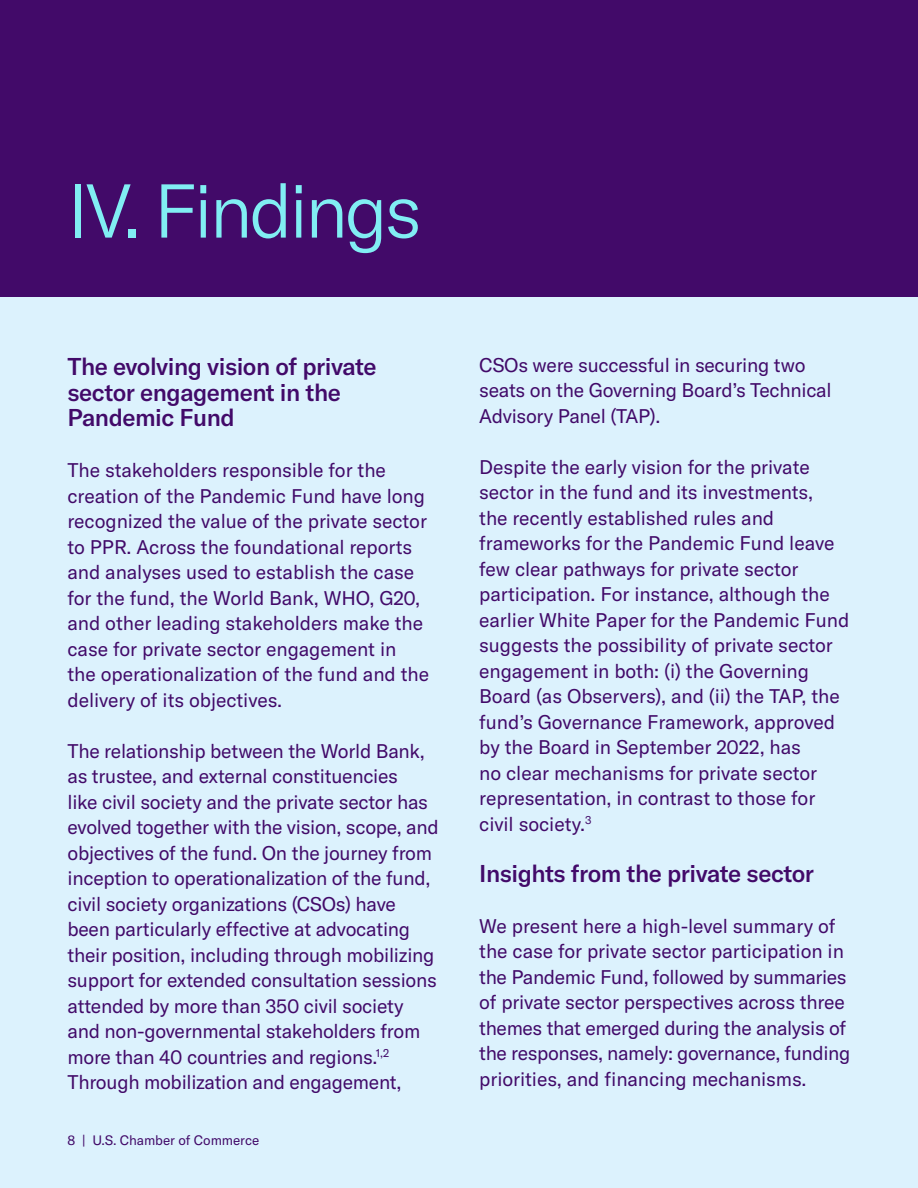
<style>
.page{position:relative;width:918px;height:1188px;background:#dcf2fd}
.page>*{position:absolute;margin:0;border:0;box-sizing:border-box;transform-origin:0 0}
.t1{font:300 75px "GT America";letter-spacing:-.05em;color:#81eef3}
.t2{font:500 24px/25.5px "GT America";letter-spacing:-.02em;color:#420a69}
.t3{font:19.5px/25.5px "GT America";letter-spacing:-.01em;color:#420a69}
.t4{font:13.5px "GT America";letter-spacing:-.005em;color:#420a69}
</style>
<div class="page">
<div style="left:0;top:0;width:918px;height:296px;background:#420a69"></div>
<h1 class="t1" style="left:68px;top:167px;width:356px">IV. Findings</h1>
<p class="t2" style="left:68px;top:354px;width:311px">The evolving vision of private sector engagement in the<br>Pandemic Fund</p>
<p class="t3" style="left:68px;top:458px;width:363px">The stakeholders responsible for the creation of the Pandemic Fund have long recognized the value of the private sector to PPR. Across the foundational reports and analyses used to establish the case for the fund, the World Bank, WHO, G20, and other leading stakeholders make the case for private sector engagement in the operationalization of the fund and the delivery of its objectives.</p>
<p class="t3" style="left:67px;top:738px;width:373px">The relationship between the World Bank, as trustee, and external constituencies<br>like civil society and the private sector has evolved together with the vision, scope, and objectives of the fund. On the journey from inception to operationalization of the fund, civil society organizations (CSOs) have been particularly effective at advocating their position, including through mobilizing support for extended consultation sessions attended by more than 350 civil society and non-governmental stakeholders from more than 40 countries and regions.<sup>1,2<br></sup>Through mobilization and engagement,</p>
<p class="t4" style="left:68px;top:1132px;width:193px">8 | U.S. Chamber of Commerce</p>
<p class="t3" style="left:479px;top:352px;width:354px">CSOs were successful in securing two seats on the Governing Board’s Technical<br>Advisory Panel (TAP).</p>
<p class="t3" style="left:479px;top:454px;width:372px">Despite the early vision for the private sector in the fund and its investments,<br>the recently established rules and frameworks for the Pandemic Fund leave few clear pathways for private sector participation. For instance, although the earlier White Paper for the Pandemic Fund suggests the possibility of private sector engagement in both: (i) the Governing Board (as Observers), and (ii) the TAP, the fund’s Governance Framework, approved by the Board in September 2022, has<br>no clear mechanisms for private sector representation, in contrast to those for civil society.<sup>3</sup></p>
<p class="t2" style="left:479px;top:860px;width:336px">Insights from the private sector</p>
<p class="t3" style="left:479px;top:913px;width:373px">We present here a high-level summary of the case for private sector participation in the Pandemic Fund, followed by summaries of private sector perspectives across three themes that emerged during the analysis of the responses, namely: governance, funding priorities, and financing mechanisms.</p>
</div>
